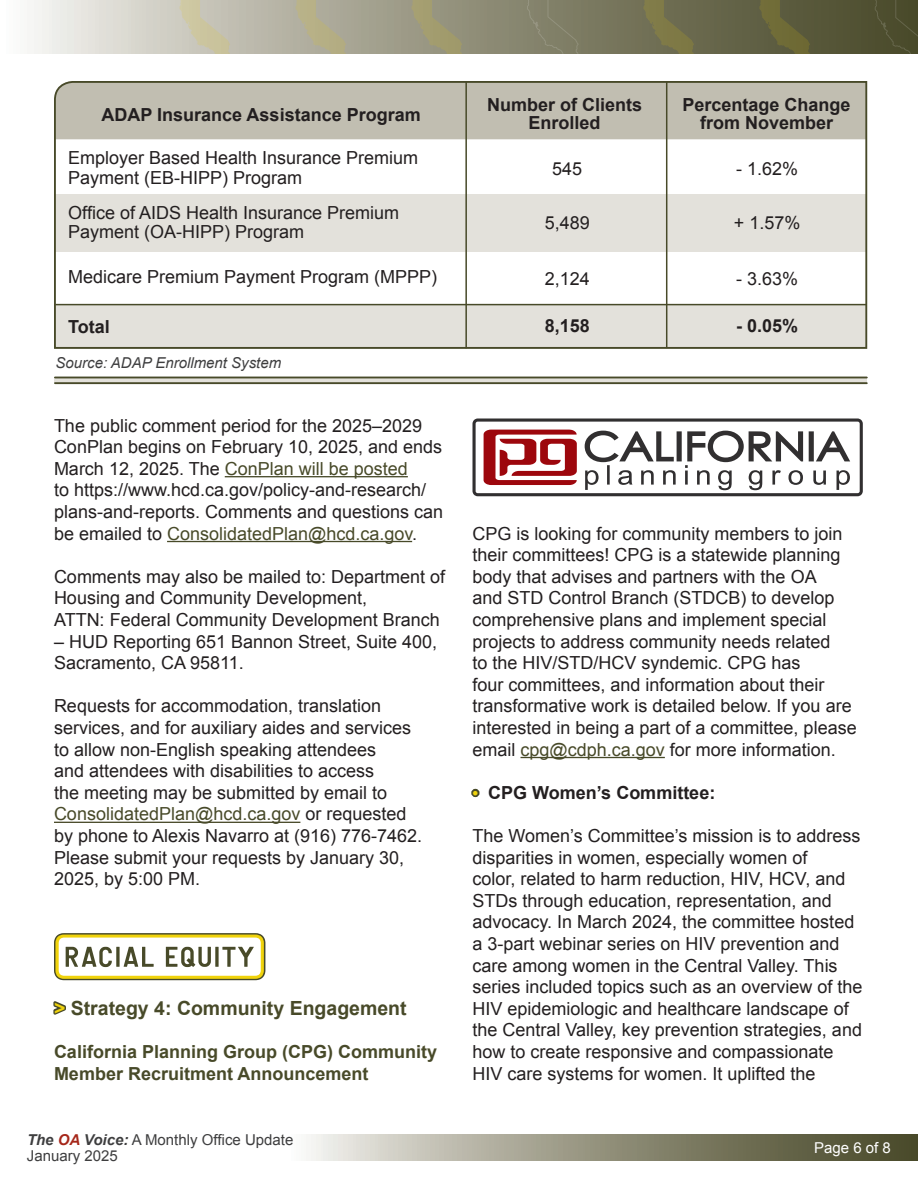
<style>
.page{position:relative;width:918px;height:1188px;background:#fff}
.page>*{position:absolute;margin:0;border:0;box-sizing:border-box;transform-origin:0 0}
.t1{font:700 21px "Neutra Text";color:#f0d30c}
.t2{font:700 19.5px "Arial";color:#484a29}
.t3{font:18px/21.6px "Arial";color:#231f20}
.t4{font:700 18px/18px "Arial";color:#231f20;text-align:center}
.t5{font:700 18px/21.6px "Arial";color:#484a29}
.t6{font:15px/16.5px "Arial";color:#3e3e3f}
.t7{font:italic 15px "Arial";color:#3e3e3f}
.t8{font:15px "Arial";color:#fff}
.s1{color:#484a29}
.s2{color:#f0d30c}
.s3{font-weight:700;font-style:italic}
.s4{font-weight:700;font-style:italic;color:#a6271a}
</style>
<div class="page">
<svg style="left:27px;top:0;width:137px;height:54px;background:#e3e2dc"></svg>
<svg style="left:306px;top:1134px;width:612px;height:27px;background:#95937f"></svg>
<svg style="left:164px;top:0;width:754px;height:54px;background:#88866c"></svg>
<hr style="left:521px;top:757px;width:144px;height:1px;background:#484a29">
<div style="left:471px;top:789px;width:9px;height:8px;border:4px solid #484a29;border-radius:50%"></div>
<svg style="left:54px;top:81px;width:814px;height:268px"></svg>
<hr style="left:666px;top:82px;width:1px;height:266px;background:#484a29">
<hr style="left:465px;top:82px;width:2px;height:266px;background:#484a29">
<hr style="left:55px;top:304px;width:812px;height:1px;background:#484a29">
<div style="left:55px;top:378px;width:812px;height:5px;background:#e3e1db"></div>
<hr style="left:55px;top:377px;width:812px;height:1px;background:#484a29">
<hr style="left:55px;top:382px;width:812px;height:2px;background:#484a29">
<hr style="left:225px;top:476px;width:183px;height:1px;background:#484a29">
<hr style="left:167px;top:541px;width:245px;height:1px;background:#484a29">
<hr style="left:54px;top:822px;width:246px;height:1px;background:#484a29">
<svg style="left:53px;top:1001px;width:13px;height:14px"></svg>
<svg style="left:54px;top:933px;width:211px;height:47px"></svg>
<svg style="left:472px;top:419px;width:391px;height:77px"></svg>
<p class="t4" style="left:102px;top:106px;width:321px">ADAP Insurance Assistance Program</p>
<p class="t3" style="left:68px;top:148px;width:352px;line-height:19.5px">Employer Based Health Insurance Premium<br>Payment (EB-HIPP) Program</p>
<p class="t3" style="left:68px;top:203px;width:333px;line-height:19.5px">Office of AIDS Health Insurance Premium<br>Payment (OA-HIPP) Program</p>
<p class="t3" style="left:68px;top:267px;width:371px">Medicare Premium Payment Program (MPPP)</p>
<p class="t4" style="left:68px;top:318px;width:43px">Total</p>
<p class="t7" style="left:56px;top:353px;width:227px">Source: ADAP Enrollment System</p>
<p class="t3" style="left:54px;top:415px;width:391px">The public comment period for the 2025–2029<br>ConPlan begins on February 10, 2025, and ends March 12, 2025. The <span class="s1">ConPlan will be posted<br></span>to https://www.hcd.ca.gov/policy-and-research/ plans-and-reports. Comments and questions can be emailed to <span class="s1">ConsolidatedPlan@hcd.ca.gov</span>.</p>
<p class="t3" style="left:54px;top:566px;width:393px">Comments may also be mailed to: Department of<br>Housing and Community Development,<br>ATTN: Federal Community Development Branch</p>
<p class="t3" style="left:54px;top:631px;width:385px">– HUD Reporting 651 Bannon Street, Suite 400,<br>Sacramento, CA 95811.</p>
<p class="t3" style="left:54px;top:695px;width:370px">Requests for accommodation, translation services, and for auxiliary aides and services to allow non-English speaking attendees<br>and attendees with disabilities to access<br>the meeting may be submitted by email to <span class="s1">ConsolidatedPlan@hcd.ca.gov</span> or requested by phone to Alexis Navarro at (916) 776-7462.<br>Please submit your requests by January 30, 2025, by 5:00 PM.</p>
<p class="t2" style="left:54px;top:995px;width:354px"><span class="s2">&gt;</span> Strategy 4: Community Engagement</p>
<p class="t5" style="left:54px;top:1041px;width:385px">California Planning Group (CPG) Community<br>Member Recruitment Announcement</p>
<p class="t4" style="left:487px;top:96px;width:157px">Number of Clients<br>Enrolled</p>
<p class="t3" style="left:552px;top:158px;width:32px">545</p>
<p class="t3" style="left:545px;top:212px;width:47px">5,489</p>
<p class="t3" style="left:545px;top:268px;width:47px">2,124</p>
<p class="t4" style="left:545px;top:318px;width:47px">8,158</p>
<p class="t4" style="left:683px;top:96px;width:170px">Percentage Change from November</p>
<p class="t3" style="left:736px;top:158px;width:64px">- 1.62%</p>
<p class="t3" style="left:734px;top:212px;width:68px">+ 1.57%</p>
<p class="t3" style="left:736px;top:268px;width:64px">- 3.63%</p>
<p class="t4" style="left:736px;top:318px;width:64px">- 0.05%</p>
<p class="t3" style="left:472px;top:523px;width:386px">CPG is looking for community members to join their committees! CPG is a statewide planning body that advises and partners with the OA<br>and STD Control Branch (STDCB) to develop comprehensive plans and implement special projects to address community needs related<br>to the HIV/STD/HCV syndemic. CPG has<br>four committees, and information about their transformative work is detailed below. If you are interested in being a part of a committee, please email <span class="s1">cpg@cdph.ca.gov</span> for more information.</p>
<p class="t4" style="left:488px;top:784px;width:229px">CPG Women’s Committee:</p>
<p class="t3" style="left:472px;top:825px;width:392px">The Women’s Committee’s mission is to address disparities in women, especially women of<br>color, related to harm reduction, HIV, HCV, and STDs through education, representation, and advocacy. In March 2024, the committee hosted a 3-part webinar series on HIV prevention and care among women in the Central Valley. This series included topics such as an overview of the HIV epidemiologic and healthcare landscape of the Central Valley, key prevention strategies, and how to create responsive and compassionate HIV care systems for women. It uplifted the</p>
<p class="t1" style="left:472px;top:779px;width:7px">•</p>
<p class="t6" style="left:27px;top:1132px;width:268px"><span class="s3">The</span> <span class="s4">OA</span> <span class="s3">Voice:</span> A Monthly Office Update<br>January 2025</p>
<p class="t8" style="left:814px;top:1138px;width:78px">Page 6 of 8</p>
</div>
